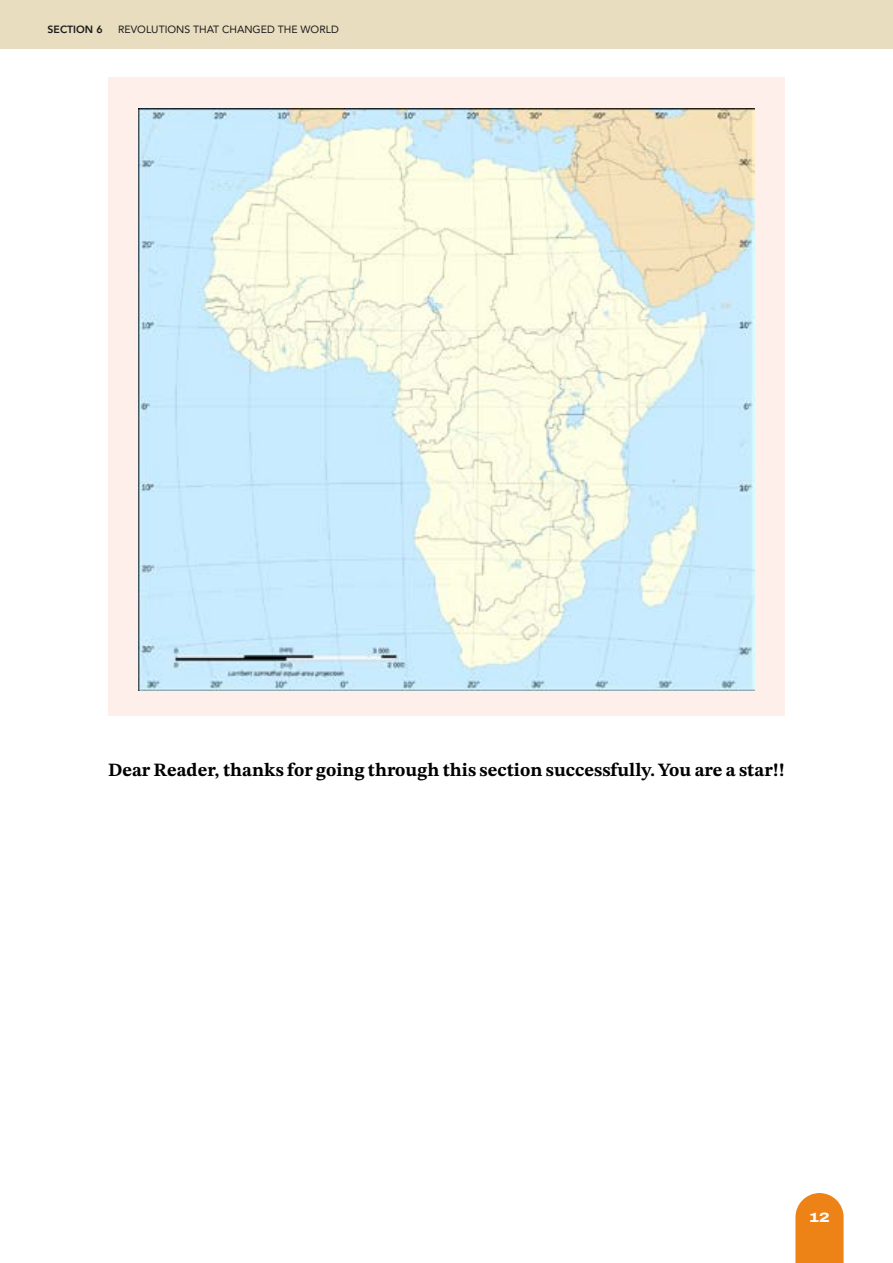
<style>
.page{position:relative;width:893px;height:1263px;background:#fff}
.page>*{position:absolute;margin:0;border:0;box-sizing:border-box;transform-origin:0 0}
.t1{font:700 18.75px "STIX Two Text";color:#000}
.t2{font:800 13.5px "Archivo Expanded";color:#fff}
.t3{font:10.5px "Avenir";color:#1a1a1a}
.t4{font:800 10.5px "Avenir";color:#1a1a1a}
</style>
<div class="page">
<div style="left:0;top:0;width:893px;height:49px;background:#e8ddbf"></div>
<svg style="left:795px;top:1193px;width:49px;height:70px;background:#ee8d2c"></svg>
<div style="left:108px;top:77px;width:677px;height:639px;background:#feefea"></div>
<img style="left:138px;top:108px;width:617px;height:582px">
<p class="t4" style="left:48px;top:21px;width:57px">SECTION 6</p>
<p class="t3" style="left:118px;top:21px;width:222px">REVOLUTIONS THAT CHANGED THE WORLD</p>
<p class="t1" style="left:108px;top:756px;width:678px">Dear Reader, thanks for going through this section successfully. You are a star!!</p>
<p class="t2" style="left:809px;top:1207px;width:22px">12</p>
</div>
